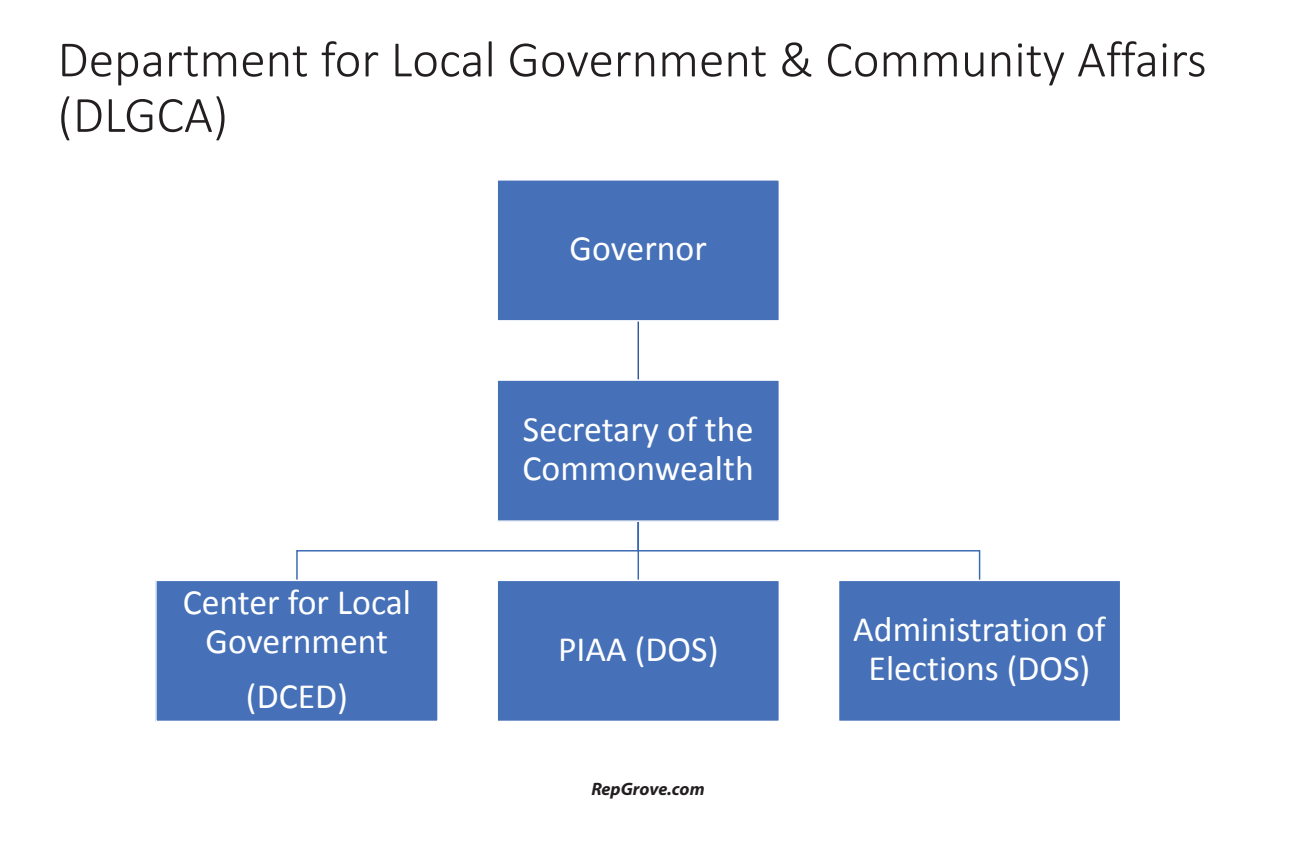
<style>
.page{position:relative;width:1296px;height:864px;background:#fff}
.page>*{position:absolute;margin:0;border:0;box-sizing:border-box;transform-origin:0 0}
.t1{font:300 51.4px/55.5px "Calibri";color:#231f20}
.t2{font:35.7px/39.2px "Calibri";color:#fff;text-align:center}
.t3{font:italic 700 18px "Myriad Pro";color:#231f20}
</style>
<div class="page">
<svg style="left:296px;top:522px;width:685px;height:58px"></svg>
<hr style="left:638px;top:321px;width:1px;height:59px;background:#335a9d">
<div style="left:497px;top:180px;width:282px;height:141px;background:#4671b8"></div>
<div style="left:496px;top:179px;width:284px;height:143px;border:1px solid #fff"></div>
<div style="left:497px;top:380px;width:282px;height:141px;background:#4671b8"></div>
<div style="left:496px;top:379px;width:284px;height:143px;border:1px solid #fff"></div>
<div style="left:839px;top:580px;width:282px;height:141px;background:#4671b8"></div>
<div style="left:838px;top:580px;width:283px;height:142px;border:1px solid #fff"></div>
<div style="left:497px;top:580px;width:282px;height:141px;background:#4671b8"></div>
<div style="left:496px;top:580px;width:284px;height:142px;border:1px solid #fff"></div>
<div style="left:156px;top:580px;width:282px;height:141px;background:#4671b8"></div>
<div style="left:155px;top:580px;width:284px;height:142px;border:1px solid #fff"></div>
<h1 class="t1" style="left:58px;top:31px;width:1151px">Department for Local Government &amp; Community Affairs (DLGCA)</h1>
<p class="t2" style="left:570px;top:229px;width:139px">Governor</p>
<p class="t2" style="left:183px;top:583px;width:230px">Center for Local<br>Government</p>
<p class="t2" style="left:246px;top:676px;width:104px">(DCED)</p>
<p class="t2" style="left:523px;top:410px;width:233px;text-align:left">Secretary of the<br>Commonwealth</p>
<p class="t2" style="left:558px;top:630px;width:162px">PIAA (DOS)</p>
<p class="t3" style="left:591px;top:777px;width:115px">RepGrove.com</p>
<p class="t2" style="left:853px;top:610px;width:254px">Administration of<br>Elections (DOS)</p>
</div>
